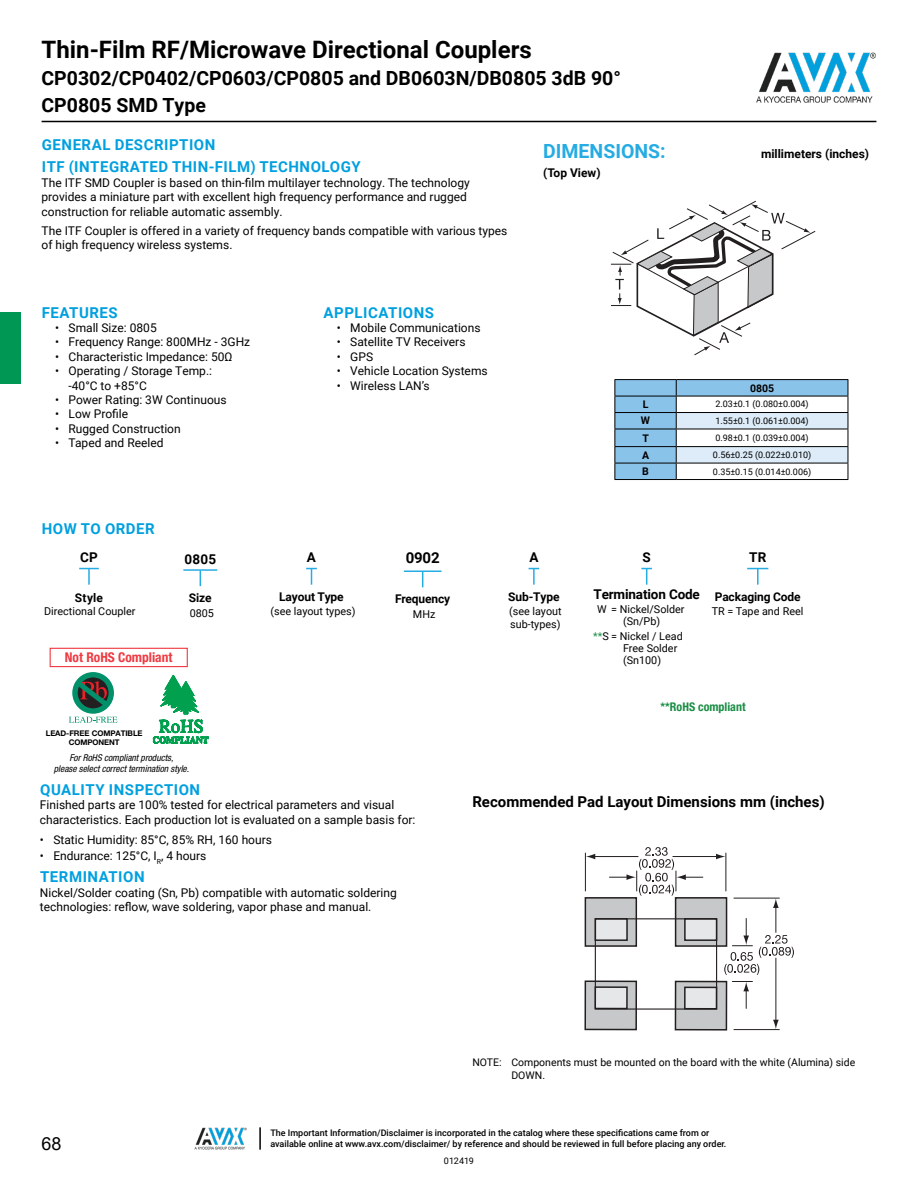
<style>
.page{position:relative;width:918px;height:1188px;background:#fff}
.page>*{position:absolute;margin:0;border:0;box-sizing:border-box;transform-origin:0 0}
.t1{font:700 24px "Roboto";color:#000}
.t2{font:700 19.5px "Roboto";color:#000}
.t3{font:700 19.5px "Roboto";color:#25ace3}
.t4{font:18px "Arial";color:#000}
.t5{font:700 15px/22.5px "Roboto";letter-spacing:.035em;color:#00a0df}
.t6{font:700 15px "Roboto";color:#000}
.t7{font:700 13.5px "Roboto";letter-spacing:-.01em;color:#000}
.t8{font:700 condensed 13.5px "Helvetica Neue LT Std";color:#ef3a42}
.t9{font:12px/14.4px "Roboto";color:#000}
.t10{font:700 12px "Roboto";letter-spacing:-.01em;color:#000}
.t11{font:700 condensed 12px "Helvetica Neue LT Std";color:#198d44}
.t12{font:10.8px/12px "Roboto";color:#000}
.t13{font:10.5px/12.6px "Roboto";color:#000}
.t14{font:700 10.5px "Roboto";color:#000}
.t15{font:italic condensed 9.45px/11.4px "Helvetica Neue LT Std";color:#000;text-align:center}
.t16{font:500 9px "Roboto";color:#000}
.t17{font:9px "Roboto";color:#000}
.t18{font:700 7.8px/8.6px "Helvetica Neue LT Std";letter-spacing:-.01em;color:#000;text-align:center}
.s1{color:#198d44}
</style>
<div class="page">
<img style="left:195px;top:1127px;width:52px;height:23px">
<hr style="left:259px;top:1127px;width:2px;height:23px;background:#000">
<img style="left:756px;top:52px;width:120px;height:51px">
<hr style="left:42px;top:121px;width:834px;height:1px;background:#000">
<div style="left:0;top:312px;width:21px;height:72px;background:#009754"></div>
<hr style="left:614px;top:379px;width:62px;height:1px;background:#000">
<hr style="left:676px;top:379px;width:172px;height:1px;background:#000">
<svg style="left:614px;top:380px;width:235px;height:100px"></svg>
<hr style="left:614px;top:479px;width:62px;height:1px;background:#000">
<hr style="left:676px;top:479px;width:172px;height:1px;background:#000">
<svg style="left:79px;top:568px;width:20px;height:17px"></svg>
<svg style="left:422px;top:572px;width:1px;height:15px"></svg>
<hr style="left:404px;top:570px;width:38px;height:2px;background:#25ace3">
<svg style="left:306px;top:568px;width:11px;height:17px"></svg>
<svg style="left:529px;top:568px;width:10px;height:17px"></svg>
<svg style="left:641px;top:568px;width:11px;height:17px"></svg>
<svg style="left:747px;top:568px;width:21px;height:17px"></svg>
<svg style="left:69px;top:672px;width:48px;height:51px"></svg>
<svg style="left:133px;top:569px;width:85px;height:175px"></svg>
<div style="left:50px;top:648px;width:138px;height:19px;border:1px solid #ef3a42"></div>
<div style="left:585px;top:898px;width:51px;height:48px;background:#c6c8c9"></div>
<div style="left:585px;top:897px;width:52px;height:50px;border:2px solid #231f20"></div>
<div style="left:595px;top:919px;width:32px;height:21px;background:#e6e7e8"></div>
<div style="left:595px;top:918px;width:33px;height:23px;border:2px solid #231f20"></div>
<div style="left:676px;top:898px;width:51px;height:48px;background:#c6c8c9"></div>
<div style="left:675px;top:897px;width:52px;height:50px;border:2px solid #231f20"></div>
<div style="left:685px;top:919px;width:32px;height:21px;background:#e6e7e8"></div>
<div style="left:684px;top:918px;width:33px;height:23px;border:2px solid #231f20"></div>
<div style="left:585px;top:981px;width:51px;height:49px;background:#c6c8c9"></div>
<div style="left:584px;top:981px;width:53px;height:49px;border:2px solid #231f20"></div>
<div style="left:595px;top:987px;width:32px;height:22px;background:#e6e7e8"></div>
<div style="left:595px;top:986px;width:33px;height:23px;border:2px solid #231f20"></div>
<div style="left:675px;top:981px;width:52px;height:49px;background:#c6c8c9"></div>
<div style="left:675px;top:981px;width:52px;height:50px;border:2px solid #231f20"></div>
<div style="left:685px;top:987px;width:32px;height:22px;background:#e6e7e8"></div>
<div style="left:684px;top:987px;width:33px;height:23px;border:2px solid #231f20"></div>
<div style="left:595px;top:918px;width:122px;height:92px;border:1px solid #231f20"></div>
<hr style="left:585px;top:853px;width:1px;height:38px;background:#231f20">
<hr style="left:726px;top:853px;width:1px;height:38px;background:#231f20">
<hr style="left:673px;top:856px;width:45px;height:1px;background:#231f20">
<svg style="left:716px;top:854px;width:10px;height:5px"></svg>
<hr style="left:593px;top:856px;width:45px;height:1px;background:#231f20">
<svg style="left:586px;top:854px;width:9px;height:5px"></svg>
<hr style="left:734px;top:1029px;width:46px;height:1px;background:#231f20">
<svg style="left:732px;top:981px;width:21px;height:28px"></svg>
<hr style="left:776px;top:958px;width:1px;height:64px;background:#231f20">
<svg style="left:773px;top:1020px;width:6px;height:9px"></svg>
<svg style="left:609px;top:847px;width:94px;height:49px"></svg>
<svg style="left:724px;top:898px;width:70px;height:77px"></svg>
<svg style="left:611px;top:200px;width:204px;height:156px"></svg>
<h1 class="t1" style="left:42px;top:33px;width:492px">Thin-Film RF/Microwave Directional Couplers</h1>
<h2 class="t2" style="left:42px;top:92px;width:166px">CP0805 SMD Type</h2>
<h2 class="t2" style="left:42px;top:65px;width:581px">CP0302/CP0402/CP0603/CP0805 and DB0603N/DB0805 3dB 90°</h2>
<p class="t5" style="left:42px;top:133px;width:320px">GENERAL DESCRIPTION<br>ITF (INTEGRATED THIN-FILM) TECHNOLOGY</p>
<p class="t9" style="left:42px;top:175px;width:430px">The ITF SMD Coupler is based on thin-film multilayer technology. The technology provides a miniature part with excellent high frequency performance and rugged construction for reliable automatic assembly.</p>
<p class="t9" style="left:42px;top:223px;width:467px">The ITF Coupler is offered in a variety of frequency bands compatible with various types of high frequency wireless systems.</p>
<p class="t5" style="left:42px;top:300px;width:77px">FEATURES</p>
<p class="t9" style="left:55px;top:320px;width:103px">• Small Size: 0805</p>
<p class="t9" style="left:55px;top:334px;width:197px">• Frequency Range: 800MHz - 3GHz</p>
<p class="t9" style="left:55px;top:349px;width:179px">• Characteristic Impedance: 50Ω</p>
<p class="t9" style="left:69px;top:363px;width:145px;text-indent:-14px">• Operating / Storage Temp.: -40°C to +85°C</p>
<p class="t9" style="left:55px;top:392px;width:173px">• Power Rating: 3W Continuous</p>
<p class="t9" style="left:55px;top:406px;width:75px">• Low Profile</p>
<p class="t9" style="left:55px;top:421px;width:127px">• Rugged Construction</p>
<p class="t9" style="left:55px;top:435px;width:110px">• Taped and Reeled</p>
<p class="t5" style="left:324px;top:300px;width:112px">APPLICATIONS</p>
<p class="t9" style="left:337px;top:320px;width:145px">• Mobile Communications</p>
<p class="t9" style="left:337px;top:334px;width:130px">• Satellite TV Receivers</p>
<p class="t9" style="left:337px;top:349px;width:38px">• GPS</p>
<p class="t9" style="left:337px;top:363px;width:152px">• Vehicle Location Systems</p>
<p class="t9" style="left:337px;top:378px;width:94px">• Wireless LAN’s</p>
<h2 class="t3" style="left:543px;top:137px;width:124px">DIMENSIONS:</h2>
<p class="t10" style="left:761px;top:145px;width:110px">millimeters (inches)</p>
<p class="t10" style="left:543px;top:164px;width:59px">(Top View)</p>
<p class="t14" style="left:750px;top:380px;width:26px">0805</p>
<p class="t14" style="left:643px;top:397px;width:7px">L</p>
<p class="t17" style="left:715px;top:398px;width:95px">2.03±0.1 (0.080±0.004)</p>
<p class="t14" style="left:641px;top:413px;width:11px">W</p>
<p class="t17" style="left:715px;top:414px;width:95px">1.55±0.1 (0.061±0.004)</p>
<p class="t14" style="left:642px;top:430px;width:8px">T</p>
<p class="t17" style="left:715px;top:431px;width:95px">0.98±0.1 (0.039±0.004)</p>
<p class="t14" style="left:642px;top:447px;width:9px">A</p>
<p class="t17" style="left:713px;top:449px;width:100px">0.56±0.25 (0.022±0.010)</p>
<p class="t14" style="left:642px;top:464px;width:8px">B</p>
<p class="t17" style="left:713px;top:465px;width:100px">0.35±0.15 (0.014±0.006)</p>
<p class="t5" style="left:42px;top:517px;width:114px">HOW TO ORDER</p>
<p class="t7" style="left:80px;top:548px;width:19px">CP</p>
<p class="t10" style="left:75px;top:589px;width:30px">Style</p>
<p class="t12" style="left:44px;top:605px;width:93px">Directional Coupler</p>
<p class="t7" style="left:185px;top:549px;width:33px">0805</p>
<p class="t10" style="left:189px;top:589px;width:24px">Size</p>
<p class="t12" style="left:190px;top:606px;width:26px">0805</p>
<p class="t8" style="left:65px;top:649px;width:109px">Not RoHS Compliant</p>
<p class="t18" style="left:46px;top:729px;width:98px">LEAD-FREE COMPATIBLE<br>COMPONENT</p>
<p class="t15" style="left:54px;top:752px;width:137px">For RoHS compliant products,<br>please select correct termination style.</p>
<p class="t7" style="left:307px;top:548px;width:11px">A</p>
<p class="t10" style="left:279px;top:588px;width:66px">Layout Type</p>
<p class="t12" style="left:270px;top:605px;width:87px">(see layout types)</p>
<p class="t6" style="left:406px;top:547px;width:35px">0902</p>
<p class="t10" style="left:395px;top:591px;width:57px">Frequency</p>
<p class="t12" style="left:413px;top:607px;width:24px">MHz</p>
<p class="t5" style="left:40px;top:778px;width:162px">QUALITY INSPECTION</p>
<p class="t9" style="left:40px;top:797px;width:377px">Finished parts are 100% tested for electrical parameters and visual characteristics. Each production lot is evaluated on a sample basis for:</p>
<p class="t9" style="left:40px;top:832px;width:234px">• Static Humidity: 85°C, 85% RH, 160 hours</p>
<p class="t9" style="left:40px;top:848px;width:168px">• Endurance: 125°C, I<sub>R</sub>, 4 hours</p>
<p class="t5" style="left:40px;top:865px;width:106px">TERMINATION</p>
<p class="t9" style="left:40px;top:885px;width:358px">Nickel/Solder coating (Sn, Pb) compatible with automatic soldering technologies: reflow, wave soldering, vapor phase and manual.</p>
<p class="t7" style="left:529px;top:548px;width:11px">A</p>
<p class="t10" style="left:508px;top:588px;width:53px">Sub-Type</p>
<p class="t12" style="left:509px;top:604px;width:54px;line-height:12.9px">(see layout sub-types)</p>
<p class="t7" style="left:643px;top:548px;width:10px">S</p>
<p class="t7" style="left:593px;top:585px;width:108px">Termination Code</p>
<p class="t12" style="left:597px;top:603px;width:89px;text-align:center">W = Nickel/Solder (Sn/Pb)</p>
<p class="t12" style="left:623px;top:630px;width:61px;text-indent:-30px"><span class="s1">**</span>S = Nickel / Lead<br>Free Solder (Sn100)</p>
<p class="t7" style="left:749px;top:548px;width:19px">TR</p>
<p class="t10" style="left:715px;top:588px;width:87px">Packaging Code</p>
<p class="t12" style="left:712px;top:605px;width:93px">TR = Tape and Reel</p>
<p class="t11" style="left:661px;top:699px;width:87px">**RoHS compliant</p>
<p class="t6" style="left:472px;top:791px;width:354px">Recommended Pad Layout Dimensions mm (inches)</p>
<p class="t13" style="left:511px;top:1056px;width:345px;text-indent:-39px">NOTE: Components must be mounted on the board with the white (Alumina) side<br>DOWN.</p>
<p class="t16" style="left:270px;top:1127px;width:441px">The Important Information/Disclaimer is incorporated in the catalog where these specifications came from or</p>
<h3 class="t4" style="left:42px;top:1131px;width:22px">68</h3>
<p class="t16" style="left:270px;top:1137px;width:458px">available online at www.avx.com/disclaimer/ by reference and should be reviewed in full before placing any order.</p>
<p class="t17" style="left:444px;top:1155px;width:31px">012419</p>
</div>
